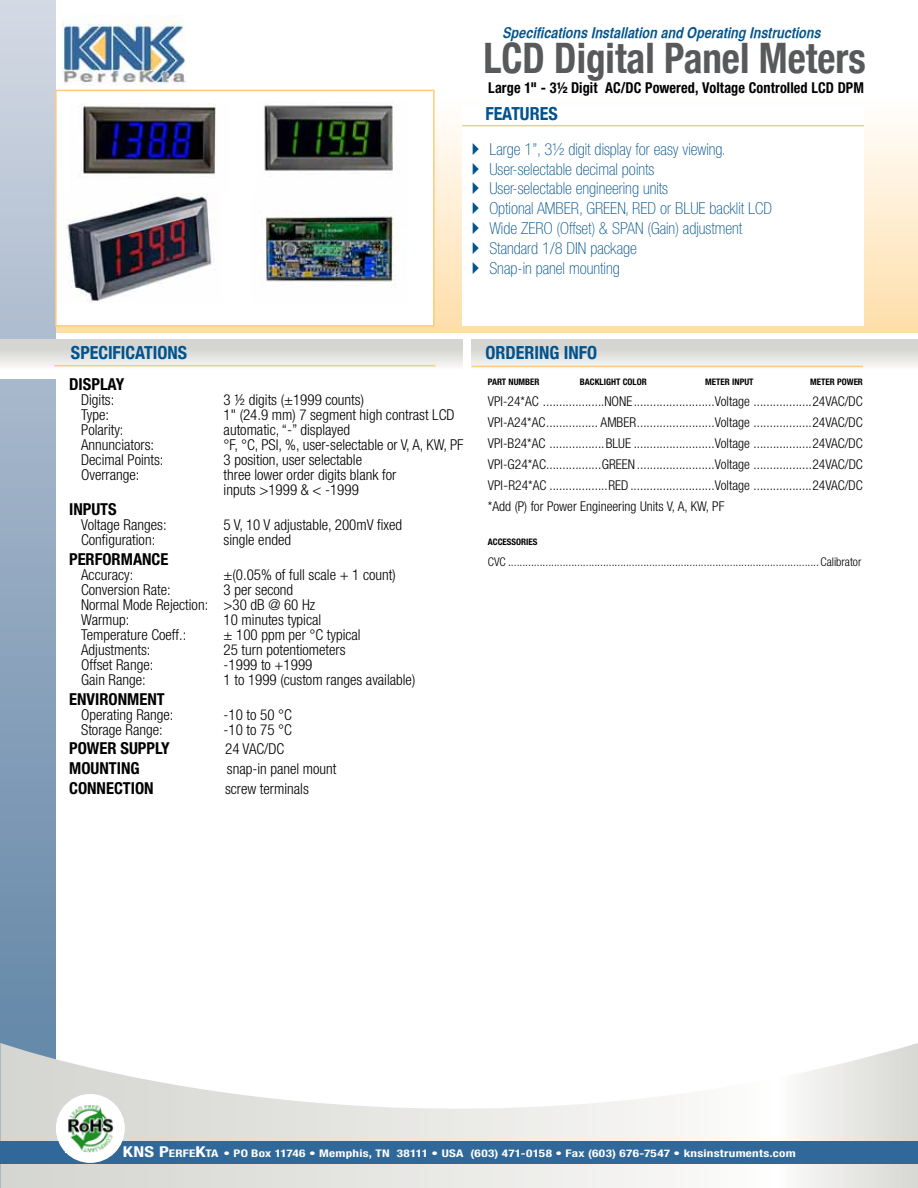
<style>
.page{position:relative;width:918px;height:1188px;background:#fff}
.page>*{position:absolute;margin:0;border:0;box-sizing:border-box;transform-origin:0 0}
.t1{font:700 condensed 42px "Helvetica Neue";color:#58595b;scale:.93 1}
.t2{font:700 condensed 18px "Helvetica Neue";color:#00538e}
.t3{font:100 condensed 16.5px/19.8px "Helvetica Neue LT Std";color:#00538e}
.t4{font:700 condensed 16.5px "Helvetica Neue LT Pro";color:#000}
.t5{font:300 condensed 15px/15px "Helvetica Neue LT Std";color:#000}
.t6{font:700 condensed 15px "Helvetica Neue LT Pro";letter-spacing:.005em;color:#000;scale:.95 1}
.t7{font:italic 15px "Helvetica CY Bold";letter-spacing:.005em;color:#00538e}
.t8{font:300 condensed 13.5px/21px "Helvetica Neue LT Std";color:#000;text-align:justify}
.t9{font:300 condensed 12px "Helvetica Neue LT Std";color:#000}
.t10{font:700 condensed 10.5px "Helvetica Neue LT Pro";letter-spacing:.02em;color:#fff;scale:1.25 1}
.t11{font:700 condensed 9px "Helvetica Neue LT Pro";color:#000}
.s1{font-size:15px}
.s2{font-style:inherit}
</style>
<div class="page">
<div style="left:0;top:99px;width:917px;height:234px;background:linear-gradient(to bottom,#fffefd,#fedea9)"></div>
<div style="left:462px;top:107px;width:402px;height:219px;background:#fff"></div>
<img style="left:62px;top:16px;width:124px;height:74px">
<svg style="left:0;top:0;width:55px;height:1043px;background:#9aaec4"></svg>
<svg style="left:0;top:1043px;width:917px;height:145px"></svg>
<div style="left:55px;top:90px;width:380px;height:237px;background:#fff;border:2px solid #fecb78"></div>
<div style="left:0;top:339px;width:462px;height:39px;background:linear-gradient(to bottom,#cbccc6,#fff)"></div>
<svg style="left:471px;top:339px;width:447px;height:29px;background:#e0dfda"></svg>
<hr style="left:462px;top:125px;width:402px;height:1px;background:#fecb78">
<hr style="left:54px;top:365px;width:381px;height:1px;background:#fecb78">
<hr style="left:471px;top:366px;width:392px;height:1px;background:#fecb78">
<div style="left:0;top:1141px;width:918px;height:22px;background:#306899"></div>
<div style="left:56px;top:1094px;width:69px;height:69px;background:#fff;border-radius:50%"></div>
<img style="left:68px;top:1105px;width:47px;height:48px">
<svg style="left:917px;top:1043px;width:1px;height:145px"></svg>
<img style="left:80px;top:103px;width:136px;height:75px">
<img style="left:264px;top:105px;width:129px;height:72px">
<img style="left:67px;top:193px;width:145px;height:109px">
<img style="left:265px;top:210px;width:131px;height:78px">
<p class="t7" style="left:504px;top:24px;width:320px">Specifications Installation and Operating Instructions</p>
<h1 class="t1" style="left:483px;top:23px;width:413px">LCD Digital Panel Meters</h1>
<p class="t6" style="left:488px;top:78px;width:397px">Large 1" - 3½ Digit AC/DC Powered, Voltage Controlled LCD DPM</p>
<p class="t2" style="left:485px;top:99px;width:74px">FEATURES</p>
<p class="t3" style="left:489px;top:139px;width:284px">Large 1”, 3½ digit display for easy viewing.<br>User-selectable decimal points<br>User-selectable engineering units<br>Optional AMBER, GREEN, RED or BLUE backlit LCD Wide ZERO (Offset) &amp; SPAN (Gain) adjustment Standard 1/8 DIN package<br>Snap-in panel mounting</p>
<p class="t2" style="left:71px;top:338px;width:118px">SPECIFICATIONS</p>
<p class="t2" style="left:486px;top:337px;width:113px">ORDERING INFO</p>
<p class="t4" style="left:69px;top:374px;width:57px">DISPLAY</p>
<p class="t5" style="left:81px;top:392px;width:35px">Digits:</p>
<p class="t5" style="left:224px;top:392px;width:142px">3 ½ digits (±1999 counts)</p>
<p class="t5" style="left:81px;top:407px;width:30px">Type:</p>
<p class="t5" style="left:224px;top:407px;width:232px">1" (24.9 mm) 7 segment high contrast LCD</p>
<p class="t5" style="left:81px;top:422px;width:44px">Polarity:</p>
<p class="t5" style="left:224px;top:422px;width:128px">automatic, “-” displayed</p>
<p class="t5" style="left:81px;top:437px;width:75px">Annunciators:</p>
<p class="t5" style="left:224px;top:437px;width:242px">°F, °C, PSI, %, user-selectable or V, A, KW, PF</p>
<p class="t5" style="left:81px;top:452px;width:84px">Decimal Points:</p>
<p class="t5" style="left:224px;top:452px;width:140px">3 position, user selectable</p>
<p class="t5" style="left:81px;top:467px;width:60px">Overrange:</p>
<p class="t5" style="left:224px;top:467px;width:174px">three lower order digits blank for inputs &gt;1999 &amp; &lt; -1999</p>
<p class="t4" style="left:69px;top:499px;width:49px">INPUTS</p>
<p class="t5" style="left:81px;top:517px;width:87px">Voltage Ranges:</p>
<p class="t5" style="left:224px;top:517px;width:180px">5 V, 10 V adjustable, 200mV fixed</p>
<p class="t5" style="left:81px;top:532px;width:76px">Configuration:</p>
<p class="t5" style="left:224px;top:532px;width:69px">single ended</p>
<p class="t4" style="left:69px;top:549px;width:101px">PERFORMANCE</p>
<p class="t5" style="left:81px;top:567px;width:54px">Accuracy:</p>
<p class="t5" style="left:224px;top:567px;width:174px">±(0.05% of full scale + 1 count)</p>
<p class="t5" style="left:81px;top:582px;width:91px">Conversion Rate:</p>
<p class="t5" style="left:81px;top:582px;width:235px;text-indent:142px">3 per second<br>Normal Mode Rejection: &gt;30 dB @ 60 Hz<br>Warmup:</p>
<p class="t5" style="left:224px;top:612px;width:99px">10 minutes typical</p>
<p class="t5" style="left:81px;top:627px;width:107px">Temperature Coeff.:</p>
<p class="t5" style="left:224px;top:627px;width:139px">± 100 ppm per °C typical</p>
<p class="t5" style="left:81px;top:642px;width:71px">Adjustments:</p>
<p class="t5" style="left:224px;top:642px;width:123px">25 turn potentiometers</p>
<p class="t5" style="left:81px;top:657px;width:74px">Offset Range:</p>
<p class="t5" style="left:224px;top:657px;width:90px">-1999 to +1999</p>
<p class="t5" style="left:81px;top:672px;width:66px">Gain Range:</p>
<p class="t5" style="left:224px;top:672px;width:193px">1 to 1999 (custom ranges available)</p>
<p class="t4" style="left:69px;top:689px;width:97px">ENVIRONMENT</p>
<p class="t5" style="left:81px;top:707px;width:94px">Operating Range:</p>
<p class="t5" style="left:224px;top:707px;width:70px">-10 to 50 °C</p>
<p class="t5" style="left:81px;top:722px;width:83px">Storage Range:</p>
<p class="t5" style="left:224px;top:722px;width:70px">-10 to 75 °C</p>
<p class="t4" style="left:69px;top:739px;width:102px">POWER SUPPLY</p>
<p class="t5" style="left:225px;top:741px;width:61px">24 VAC/DC</p>
<p class="t4" style="left:69px;top:758px;width:72px">MOUNTING</p>
<p class="t5" style="left:227px;top:761px;width:111px">snap-in panel mount</p>
<p class="t4" style="left:69px;top:778px;width:86px">CONNECTION</p>
<p class="t5" style="left:225px;top:781px;width:85px">screw terminals</p>
<p class="t11" style="left:488px;top:376px;width:53px">PART NUMBER</p>
<p class="t11" style="left:580px;top:376px;width:68px">BACKLIGHT COLOR</p>
<p class="t11" style="left:705px;top:376px;width:50px">METER INPUT</p>
<p class="t11" style="left:810px;top:376px;width:54px">METER POWER</p>
<p class="t8" style="left:488px;top:391px;width:377px">VPI-24*AC ...................NONE.........................Voltage ..................24VAC/DC VPI-A24*AC................ AMBER........................Voltage ..................24VAC/DC VPI-B24*AC .................BLUE .........................Voltage ..................24VAC/DC VPI-G24*AC.................GREEN ........................Voltage ..................24VAC/DC VPI-R24*AC ..................RED ..........................Voltage ..................24VAC/DC *Add (P) for Power Engineering Units V, A, KW, PF</p>
<p class="t11" style="left:488px;top:536px;width:51px">ACCESSORIES</p>
<p class="t9" style="left:488px;top:555px;width:375px">CVC ............................................................................................................Calibrator</p>
<p class="t10" style="left:123px;top:1147px;width:540px"><span class="s1">KNS P</span><span class="s2">ERFE</span><span class="s1">K</span><span class="s2">TA</span> • PO Box 11746 • Memphis, TN 38111 • USA (603) 471-0158 • Fax (603) 676-7547 • knsinstruments.com</p>
</div>
